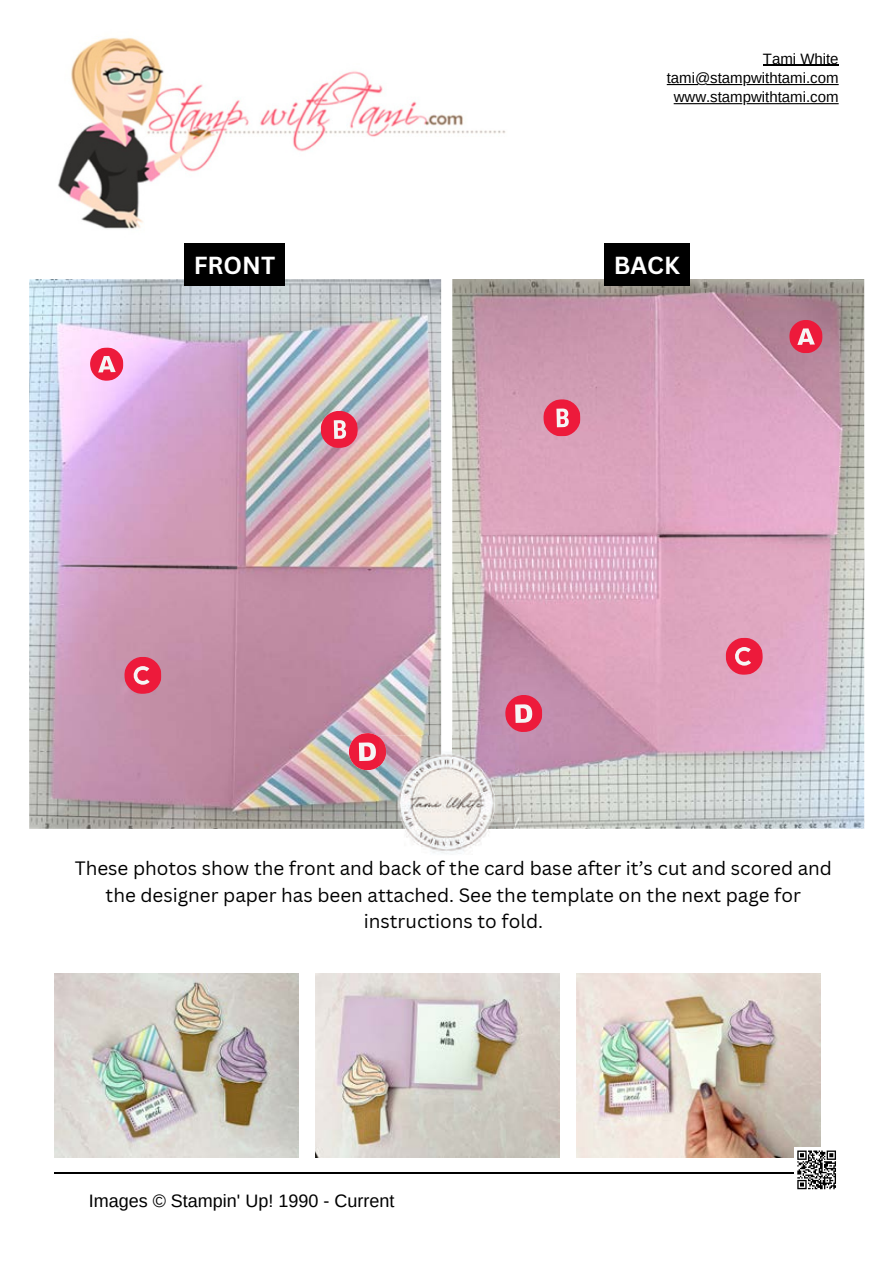
<style>
.page{position:relative;width:893px;height:1264px;background:#fff}
.page>*{position:absolute;margin:0;border:0;box-sizing:border-box;transform-origin:0 0}
.t1{font:700 24px "Canva Sans";color:#fff}
.t2{font:18.9px/26.4px "Canva Sans";color:#000;text-align:center}
.t3{font:18px "Arimo";color:#000}
.t4{font:15px/19px "Arimo";color:#000;text-align:right}
</style>
<div class="page">
<hr style="left:54px;top:1172px;width:784px;height:1px;background:#000">
<img style="left:58px;top:37px;width:448px;height:192px">
<img style="left:29px;top:279px;width:412px;height:549px">
<img style="left:452px;top:279px;width:412px;height:549px">
<svg style="left:90px;top:347px;width:34px;height:34px"></svg>
<svg style="left:320px;top:410px;width:38px;height:38px"></svg>
<svg style="left:124px;top:656px;width:38px;height:38px"></svg>
<svg style="left:505px;top:694px;width:37px;height:38px"></svg>
<svg style="left:789px;top:320px;width:33px;height:33px"></svg>
<svg style="left:348px;top:732px;width:38px;height:38px"></svg>
<svg style="left:725px;top:637px;width:38px;height:38px"></svg>
<svg style="left:543px;top:399px;width:37px;height:37px"></svg>
<img style="left:379px;top:735px;width:135px;height:119px">
<img style="left:379px;top:735px;width:62px;height:93px">
<img style="left:452px;top:735px;width:62px;height:93px">
<img style="left:379px;top:737px;width:7px;height:29px">
<img style="left:54px;top:973px;width:244px;height:184px">
<img style="left:315px;top:973px;width:244px;height:184px">
<hr style="left:762px;top:65px;width:76px;height:1px;background:#000">
<hr style="left:746px;top:84px;width:92px;height:1px;background:#000">
<hr style="left:706px;top:84px;width:36px;height:1px;background:#000">
<hr style="left:666px;top:84px;width:32px;height:1px;background:#000">
<hr style="left:746px;top:103px;width:92px;height:1px;background:#000">
<hr style="left:673px;top:103px;width:69px;height:1px;background:#000">
<div style="left:184px;top:243px;width:101px;height:43px;background:#000"></div>
<div style="left:604px;top:243px;width:85px;height:43px;background:#000"></div>
<img style="left:576px;top:973px;width:244px;height:184px">
<svg style="left:794px;top:1147px;width:44px;height:43px"></svg>
<svg style="left:795px;top:1149px;width:42px;height:40px"></svg>
<p class="t4" style="left:666px;top:49px;width:173px">Tami White tami@stampwithtami.com www.stampwithtami.com</p>
<p class="t1" style="left:194px;top:248px;width:83px">FRONT</p>
<p class="t1" style="left:613px;top:248px;width:68px">BACK</p>
<p class="t2" style="left:75px;top:855px;width:758px">These photos show the front and back of the card base after it’s cut and scored and the designer paper has been attached. See the template on the next page for instructions to fold.</p>
<p class="t3" style="left:89px;top:1190px;width:307px">Images © Stampin' Up! 1990 - Current</p>
</div>
